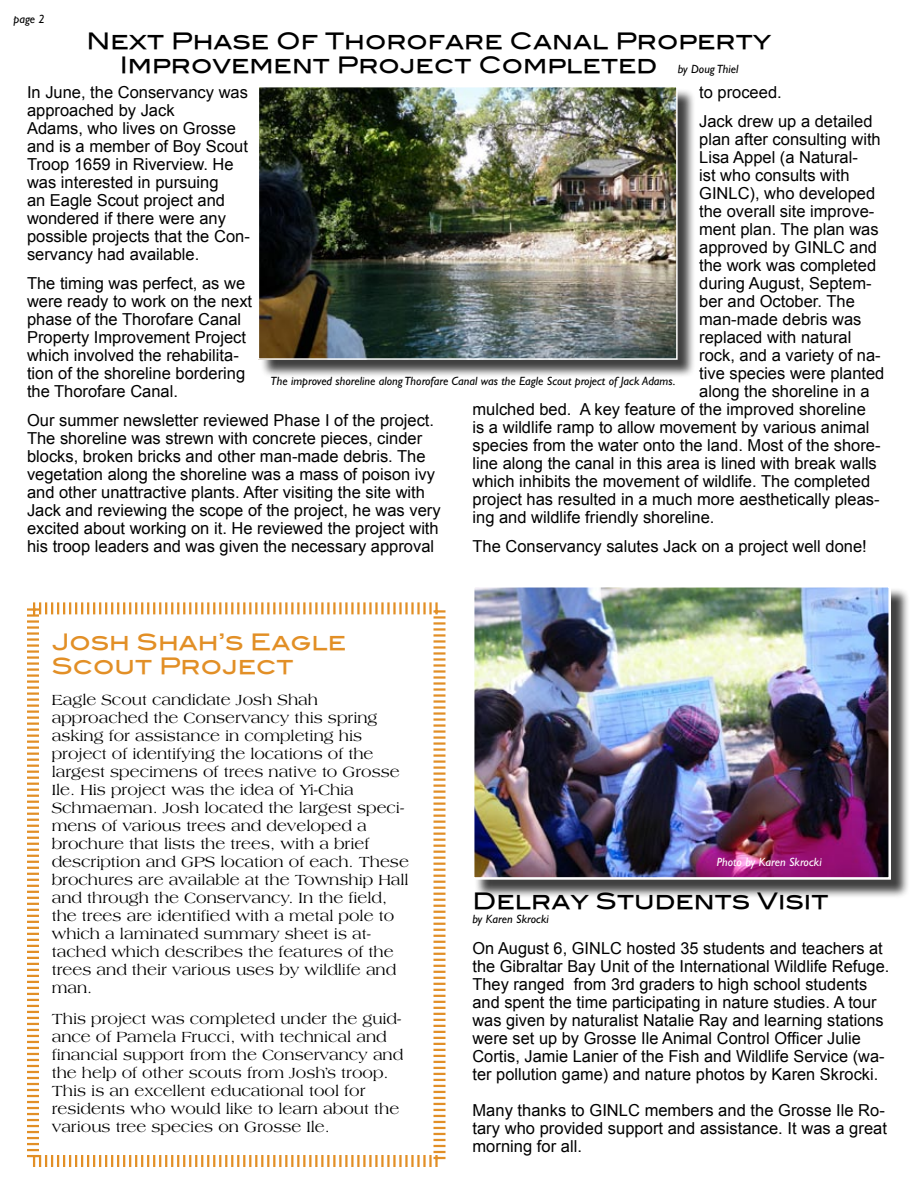
<style>
.page{position:relative;width:918px;height:1188px;background:#fff}
.page>*{position:absolute;margin:0;border:0;box-sizing:border-box;transform-origin:0 0}
.t1{font:22.5px/24px "Blair Md ITCTT Medium";color:#000;text-align:center}
.t2{font:22.5px/24px "Blair Md ITCTT Medium";color:#e28f26}
.t3{font:16.5px/18px "Arial";color:#000}
.t4{font:15.75px/18px "Americana";color:#000}
.t5{font:italic 12px "Gill Sans";color:#000}
.t6{font:italic 12px "Gill Sans";color:#fff}
.s1{font-family:"Gill Sans";font-style:italic;font-size:12px}
</style>
<div class="page">
<div style="left:474px;top:587px;width:436px;height:311px;background:#000;opacity:.75"></div>
<img style="left:476px;top:589px;width:411px;height:287px">
<div style="left:472px;top:585px;width:419px;height:295px;border:3px solid #fff"></div>
<div style="left:260px;top:88px;width:436px;height:291px;background:#000;opacity:.75"></div>
<img style="left:261px;top:89px;width:414px;height:268px">
<div style="left:258px;top:86px;width:420px;height:274px;border:2px solid #fff"></div>
<svg style="left:27px;top:602px;width:419px;height:565px"></svg>
<p class="t5" style="left:14px;top:12px;width:33px">page 2</p>
<h1 class="t1" style="left:86px;top:26px;width:687px">Next Phase Of Thorofare Canal Property<br>Improvement Project Completed <span class="s1">by Doug Thiel</span></h1>
<p class="t3" style="left:699px;top:78px;width:175px;line-height:28.8px">to proceed.<br>Jack drew up a detailed</p>
<p class="t3" style="left:699px;top:130px;width:183px">plan after consulting with</p>
<p class="t3" style="left:699px;top:148px;width:160px">Lisa Appel (a Natural-</p>
<p class="t3" style="left:699px;top:166px;width:152px">ist who consults with</p>
<p class="t3" style="left:699px;top:184px;width:178px">GINLC), who developed</p>
<p class="t3" style="left:699px;top:202px;width:177px">the overall site improve-</p>
<p class="t3" style="left:699px;top:220px;width:181px">ment plan. The plan was</p>
<p class="t3" style="left:699px;top:238px;width:179px">approved by GINLC and</p>
<p class="t3" style="left:699px;top:256px;width:178px">the work was completed</p>
<p class="t3" style="left:699px;top:274px;width:174px">during August, Septem-</p>
<p class="t3" style="left:699px;top:292px;width:157px">ber and October. The</p>
<p class="t3" style="left:699px;top:310px;width:164px">man-made debris was</p>
<p class="t3" style="left:699px;top:328px;width:154px">replaced with natural</p>
<p class="t3" style="left:699px;top:346px;width:183px">rock, and a variety of na-</p>
<p class="t3" style="left:699px;top:364px;width:187px">tive species were planted</p>
<p class="t3" style="left:699px;top:382px;width:172px">along the shoreline in a</p>
<p class="t3" style="left:472px;top:400px;width:395px">mulched bed. A key feature of the improved shoreline</p>
<p class="t3" style="left:472px;top:418px;width:399px">is a wildlife ramp to allow movement by various animal</p>
<p class="t3" style="left:472px;top:436px;width:410px">species from the water onto the land. Most of the shore-</p>
<p class="t3" style="left:472px;top:454px;width:406px">line along the canal in this area is lined with break walls</p>
<p class="t3" style="left:472px;top:472px;width:399px">which inhibits the movement of wildlife. The completed</p>
<p class="t3" style="left:472px;top:490px;width:409px">project has resulted in a much more aesthetically pleas-</p>
<p class="t3" style="left:472px;top:508px;width:244px">ing and wildlife friendly shoreline.</p>
<p class="t3" style="left:472px;top:537px;width:396px">The Conservancy salutes Jack on a project well done!</p>
<p class="t3" style="left:27px;top:83px;width:224px">In June, the Conservancy was approached by Jack<br>Adams, who lives on Grosse and is a member of Boy Scout<br>Troop 1659 in Riverview. He was interested in pursuing<br>an Eagle Scout project and wondered if there were any possible projects that the Con&shy;servancy had available.</p>
<p class="t3" style="left:27px;top:274px;width:227px">The timing was perfect, as we were ready to work on the next phase of the Thorofare Canal<br>Property Improvement Project which involved the rehabilita&shy;tion of the shoreline bordering the Thorofare Canal.</p>
<p class="t3" style="left:27px;top:411px;width:415px">Our summer newsletter reviewed Phase I of the project.<br>The shoreline was strewn with concrete pieces, cinder blocks, broken bricks and other man-made debris. The vegetation along the shoreline was a mass of poison ivy and other unattractive plants. After visiting the site with Jack and reviewing the scope of the project, he was very excited about working on it. He reviewed the project with his troop leaders and was given the necessary approval</p>
<p class="t5" style="left:271px;top:374px;width:406px">The improved shoreline along Thorofare Canal was the Eagle Scout project of Jack Adams.</p>
<h1 class="t2" style="left:52px;top:628px;width:296px">Josh Shah’s Eagle<br>Scout Project</h1>
<p class="t4" style="left:52px;top:691px;width:359px">Eagle Scout candidate Josh Shah approached the Conservancy this spring asking for assistance in completing his project of identifying the locations of the largest specimens of trees native to Grosse Ile. His project was the idea of Yi-Chia Schmaeman. Josh located the largest speci&shy;mens of various trees and developed a brochure that lists the trees, with a brief description and GPS location of each. These brochures are available at the Township Hall and through the Conservancy. In the field, the trees are identified with a metal pole to which a laminated summary sheet is at&shy;tached which describes the features of the trees and their various uses by wildlife and man.</p>
<p class="t4" style="left:52px;top:1010px;width:353px">This project was completed under the guid&shy;ance of Pamela Frucci, with technical and financial support from the Conservancy and the help of other scouts from Josh’s troop.<br>This is an excellent educational tool for residents who would like to learn about the various tree species on Grosse Ile.</p>
<p class="t6" style="left:717px;top:855px;width:106px">Photo by Karen Skrocki</p>
<h1 class="t1" style="left:472px;top:887px;width:357px">Delray Students Visit</h1>
<p class="t5" style="left:472px;top:912px;width:78px">by Karen Skrocki</p>
<p class="t3" style="left:472px;top:939px;width:418px">On August 6, GINLC hosted 35 students and teachers at the Gibraltar Bay Unit of the International Wildlife Refuge.<br>They ranged from 3rd graders to high school students and spent the time participating in nature studies. A tour was given by naturalist Natalie Ray and learning stations were set up by Grosse Ile Animal Control Officer Julie Cortis, Jamie Lanier of the Fish and Wildlife Service (wa&shy;ter pollution game) and nature photos by Karen Skrocki.</p>
<p class="t3" style="left:472px;top:1101px;width:416px">Many thanks to GINLC members and the Grosse Ile Ro&shy;tary who provided support and assistance. It was a great morning for all.</p>
</div>
